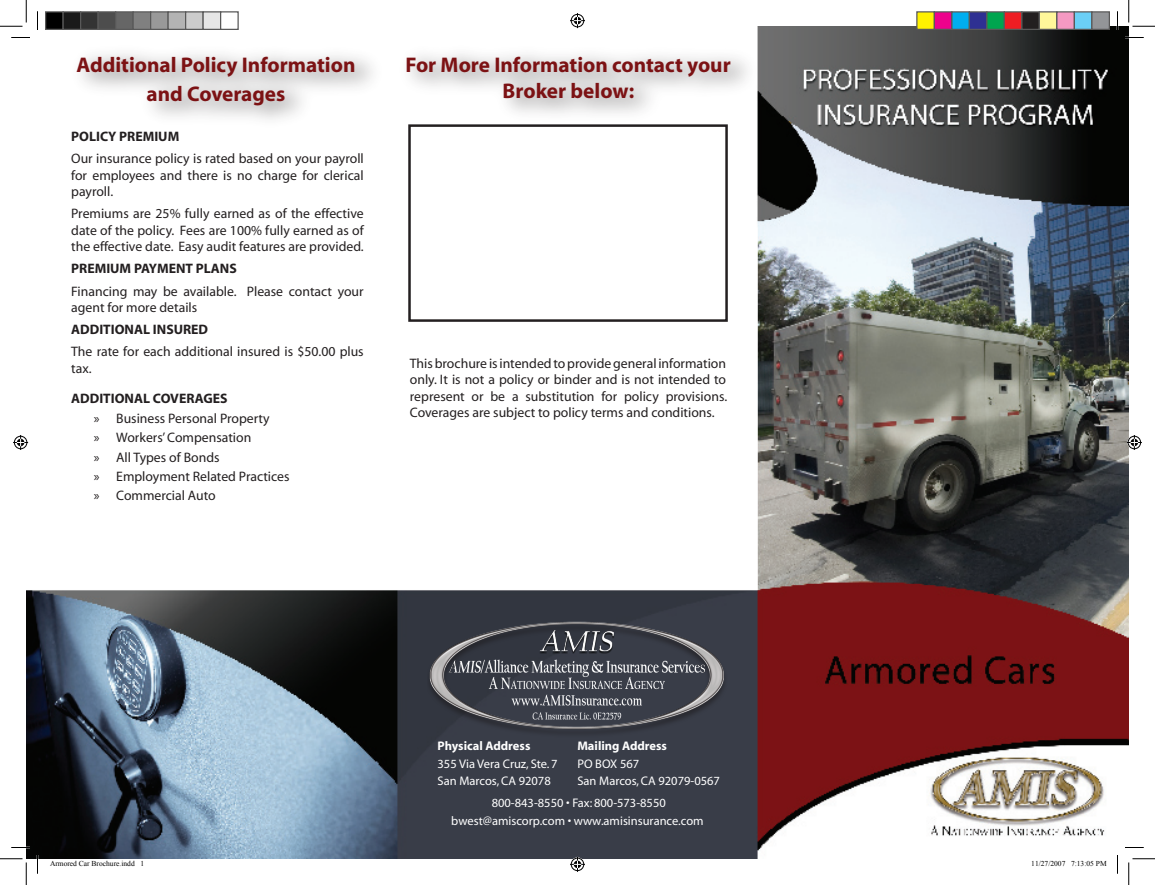
<style>
.page{position:relative;width:1155px;height:885px;background:#fff}
.page>*{position:absolute;margin:0;border:0;box-sizing:border-box;transform-origin:0 0}
.t1{font:700 21.25px/25.5px "Myriad";color:#7c1214;text-align:center}
.t2{font:13.75px/16.5px "Myriad";color:#231f20;text-align:justify}
.t3{font:700 13.75px "Myriad";color:#231f20}
.t4{font:13.75px/19.4px "Myriad Pro";color:#231f20;text-align:justify}
.t5{font:12.5px "Myriad";color:#fff}
.t6{font:700 12.5px "Myriad";color:#fff}
.t7{font:7.5px "Times New Roman";color:#000}
</style>
<div class="page">
<img style="left:26px;top:26px;width:1103px;height:833px">
<img style="left:428px;top:621px;width:299px;height:120px">
<div style="left:69px;top:42px;width:317px;height:89px;background:#231f20;opacity:.76"></div>
<div style="left:397px;top:43px;width:363px;height:82px;background:#231f20;opacity:.75"></div>
<div style="left:410px;top:126px;width:317px;height:195px;background:#fff"></div>
<div style="left:408px;top:124px;width:320px;height:198px;border:2px solid #231f20"></div>
<img style="left:802px;top:707px;width:327px;height:152px">
<svg style="left:11px;top:37px;width:19px;height:1px"></svg>
<svg style="left:1125px;top:37px;width:19px;height:1px"></svg>
<svg style="left:11px;top:847px;width:19px;height:1px"></svg>
<svg style="left:1125px;top:847px;width:19px;height:1px"></svg>
<svg style="left:37px;top:11px;width:1px;height:19px"></svg>
<svg style="left:37px;top:855px;width:1px;height:19px"></svg>
<svg style="left:1117px;top:11px;width:1px;height:19px"></svg>
<svg style="left:1117px;top:855px;width:1px;height:19px"></svg>
<svg style="left:0;top:0;width:27px;height:27px"></svg>
<svg style="left:0;top:859px;width:27px;height:26px"></svg>
<svg style="left:1129px;top:0;width:26px;height:27px"></svg>
<svg style="left:1129px;top:859px;width:26px;height:26px"></svg>
<svg style="left:570px;top:13px;width:15px;height:15px"></svg>
<svg style="left:570px;top:857px;width:15px;height:15px"></svg>
<svg style="left:13px;top:435px;width:15px;height:15px"></svg>
<svg style="left:1127px;top:435px;width:15px;height:15px"></svg>
<div style="left:46px;top:12px;width:17px;height:17px;background:#000"></div>
<div style="left:45px;top:11px;width:19px;height:19px;border:1px solid #595959"></div>
<div style="left:63px;top:12px;width:18px;height:17px;background:#1a1a1a"></div>
<div style="left:62px;top:11px;width:19px;height:19px;border:1px solid #595959"></div>
<div style="left:81px;top:12px;width:17px;height:17px;background:#333"></div>
<div style="left:80px;top:11px;width:19px;height:19px;border:1px solid #595959"></div>
<div style="left:98px;top:12px;width:18px;height:17px;background:#4d4d4d"></div>
<div style="left:98px;top:11px;width:18px;height:19px;border:1px solid #595959"></div>
<div style="left:116px;top:12px;width:17px;height:17px;background:#666"></div>
<div style="left:115px;top:11px;width:19px;height:19px;border:1px solid #595959"></div>
<div style="left:133px;top:12px;width:18px;height:17px;background:#808080"></div>
<div style="left:132px;top:11px;width:19px;height:19px;border:1px solid #595959"></div>
<div style="left:151px;top:12px;width:17px;height:17px;background:#999"></div>
<div style="left:150px;top:11px;width:19px;height:19px;border:1px solid #595959"></div>
<div style="left:168px;top:12px;width:18px;height:17px;background:#b3b3b3"></div>
<div style="left:168px;top:11px;width:18px;height:19px;border:1px solid #595959"></div>
<div style="left:186px;top:12px;width:17px;height:17px;background:#ccc"></div>
<div style="left:185px;top:11px;width:19px;height:19px;border:1px solid #595959"></div>
<div style="left:203px;top:12px;width:18px;height:17px;background:#e6e6e6"></div>
<div style="left:202px;top:11px;width:19px;height:19px;border:1px solid #595959"></div>
<div style="left:221px;top:12px;width:17px;height:17px;background:#fff"></div>
<div style="left:220px;top:11px;width:19px;height:19px;border:1px solid #595959"></div>
<div style="left:917px;top:12px;width:17px;height:17px;background:#fff101"></div>
<div style="left:916px;top:11px;width:19px;height:19px;border:1px solid #595959"></div>
<div style="left:934px;top:12px;width:18px;height:17px;background:#ed028c"></div>
<div style="left:934px;top:11px;width:18px;height:19px;border:1px solid #595959"></div>
<div style="left:952px;top:12px;width:17px;height:17px;background:#00aeef"></div>
<div style="left:951px;top:11px;width:19px;height:19px;border:1px solid #595959"></div>
<div style="left:969px;top:12px;width:18px;height:17px;background:#2e3092"></div>
<div style="left:969px;top:11px;width:19px;height:19px;border:1px solid #595959"></div>
<div style="left:987px;top:12px;width:17px;height:17px;background:#00a54f"></div>
<div style="left:986px;top:11px;width:19px;height:19px;border:1px solid #595959"></div>
<div style="left:1004px;top:12px;width:18px;height:17px;background:#ee1d23"></div>
<div style="left:1004px;top:11px;width:18px;height:19px;border:1px solid #595959"></div>
<div style="left:1022px;top:12px;width:17px;height:17px;background:#231f20"></div>
<div style="left:1021px;top:11px;width:19px;height:19px;border:1px solid #595959"></div>
<div style="left:1039px;top:12px;width:18px;height:17px;background:#fff79a"></div>
<div style="left:1039px;top:11px;width:19px;height:19px;border:1px solid #595959"></div>
<div style="left:1057px;top:12px;width:17px;height:17px;background:#f499c2"></div>
<div style="left:1056px;top:11px;width:19px;height:19px;border:1px solid #595959"></div>
<div style="left:1074px;top:12px;width:18px;height:17px;background:#6bcff6"></div>
<div style="left:1074px;top:11px;width:18px;height:19px;border:1px solid #595959"></div>
<div style="left:1092px;top:12px;width:17px;height:17px;background:#939598"></div>
<div style="left:1091px;top:11px;width:19px;height:19px;border:1px solid #595959"></div>
<p class="t1" style="left:76px;top:53px;width:281px">Additional Policy Information</p>
<p class="t1" style="left:147px;top:82px;width:140px">and Coverages</p>
<p class="t3" style="left:71px;top:129px;width:110px">POLICY PREMIUM</p>
<p class="t2" style="left:71px;top:151px;width:294px">Our insurance policy is rated based on your payroll for employees and there is no charge for clerical payroll.</p>
<p class="t2" style="left:71px;top:206px;width:294px">Premiums are 25% fully earned as of the effective date of the policy. Fees are 100% fully earned as of the effective date. Easy audit features are provided.</p>
<p class="t3" style="left:71px;top:262px;width:167px">PREMIUM PAYMENT PLANS</p>
<p class="t2" style="left:71px;top:283px;width:294px">Financing may be available. Please contact your agent for more details</p>
<p class="t3" style="left:71px;top:322px;width:138px">ADDITIONAL INSURED</p>
<p class="t2" style="left:71px;top:344px;width:294px">The rate for each additional insured is $50.00 plus tax.</p>
<p class="t3" style="left:71px;top:392px;width:158px">ADDITIONAL COVERAGES</p>
<p class="t2" style="left:116px;top:411px;width:155px">Business Personal Property</p>
<p class="t2" style="left:116px;top:430px;width:137px">Workers’ Compensation</p>
<p class="t2" style="left:116px;top:449px;width:105px">All Types of Bonds</p>
<p class="t2" style="left:116px;top:469px;width:175px">Employment Related Practices</p>
<p class="t2" style="left:116px;top:488px;width:101px">Commercial Auto</p>
<p class="t4" style="left:94px;top:408px;width:7px">» » » » »</p>
<p class="t1" style="left:405px;top:53px;width:327px">For More Information contact your<br>Broker below:</p>
<p class="t2" style="left:410px;top:356px;width:319px">This brochure is intended to provide general information only. It is not a policy or binder and is not intended to represent or be a substitution for policy provisions.<br>Coverages are subject to policy terms and conditions.</p>
<p class="t6" style="left:438px;top:740px;width:94px">Physical Address</p>
<p class="t5" style="left:438px;top:757px;width:122px">355 Via Vera Cruz, Ste. 7</p>
<p class="t5" style="left:438px;top:775px;width:115px">San Marcos, CA 92078</p>
<p class="t6" style="left:577px;top:740px;width:91px">Mailing Address</p>
<p class="t5" style="left:577px;top:757px;width:63px">PO BOX 567</p>
<p class="t5" style="left:577px;top:775px;width:144px">San Marcos, CA 92079-0567</p>
<p class="t5" style="left:492px;top:797px;width:176px">800-843-8550 • Fax: 800-573-8550</p>
<p class="t5" style="left:451px;top:814px;width:254px">bwest@amiscorp.com • www.amisinsurance.com</p>
<p class="t7" style="left:50px;top:859px;width:96px">Armored Car Brochure.indd 1</p>
<p class="t7" style="left:1031px;top:859px;width:77px">11/27/2007 7:13:05 PM</p>
</div>
